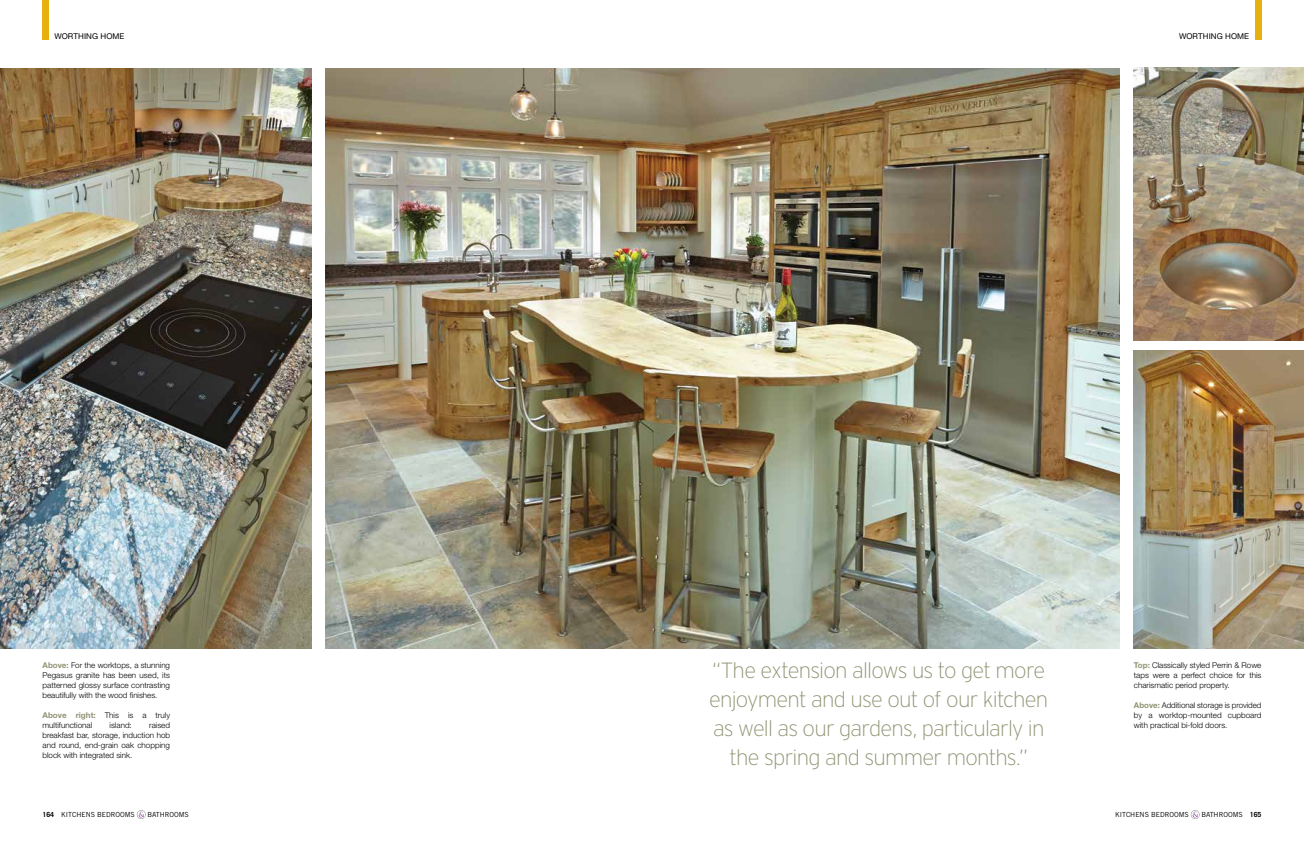
<style>
.page{position:relative;width:1304px;height:842px;background:#fff}
.page>*{position:absolute;margin:0;border:0;box-sizing:border-box;transform-origin:0 0}
.t1{font:200 22px/29px "Interstate";letter-spacing:-.035em;color:#919373;text-align:center}
.t2{font:300 8px/9.9px "Helvetica Neue LT";color:#000;text-align:justify}
.t3{font:8px "Helvetica Neue LT";letter-spacing:.015em;color:#000}
.t4{font:7px "Trade Gothic LT";color:#000}
.s1{font-weight:700;color:#919373}
.s2{font-weight:700}
</style>
<div class="page">
<div style="left:1255px;top:0;width:6px;height:39px;background:#e7b00f"></div>
<div style="left:43px;top:0;width:6px;height:39px;background:#e7b00f"></div>
<svg style="left:1191px;top:810px;width:9px;height:9px"></svg>
<svg style="left:137px;top:810px;width:9px;height:9px"></svg>
<img style="left:0;top:68px;width:312px;height:581px">
<img style="left:1134px;top:67px;width:170px;height:274px">
<img style="left:326px;top:68px;width:794px;height:581px">
<img style="left:1134px;top:351px;width:170px;height:298px">
<p class="t3" style="left:54px;top:31px;width:72px">WORTHING HOME</p>
<p class="t3" style="left:1179px;top:31px;width:72px">WORTHING HOME</p>
<p class="t2" style="left:43px;top:660px;width:129px"><span class="s1">Above:</span> For the worktops, a stunning Pegasus granite has been used, its patterned glossy surface contrasting beautifully with the wood finishes.</p>
<p class="t2" style="left:43px;top:710px;width:129px"><span class="s1">Above right:</span> This is a truly multifunctional</p>
<p class="t2" style="left:43px;top:720px;width:129px;text-indent:107px">raised breakfast bar, storage, induction hob and round, end-grain oak chopping block with integrated sink.</p>
<p class="t2" style="left:110px;top:720px;width:24px">island:</p>
<h1 class="t1" style="left:709px;top:656px;width:341px">“The extension allows us to get more enjoyment and use out of our kitchen as well as our gardens, particularly in the spring and summer months.”</h1>
<p class="t2" style="left:1134px;top:660px;width:129px"><span class="s1">Top:</span> Classically styled Perrin &amp; Rowe taps were a perfect choice for this charismatic period property.</p>
<p class="t2" style="left:1134px;top:700px;width:129px"><span class="s1">Above:</span> Additional storage is provided by a worktop-mounted cupboard with practical bi-fold doors.</p>
<p class="t4" style="left:43px;top:810px;width:94px"><span class="s2">164</span> KITCHENS BEDROOMS</p>
<p class="t4" style="left:147px;top:810px;width:43px">BATHROOMS</p>
<p class="t4" style="left:1115px;top:810px;width:75px">KITCHENS BEDROOMS</p>
<p class="t4" style="left:1201px;top:810px;width:62px">BATHROOMS <span class="s2">165</span></p>
</div>
